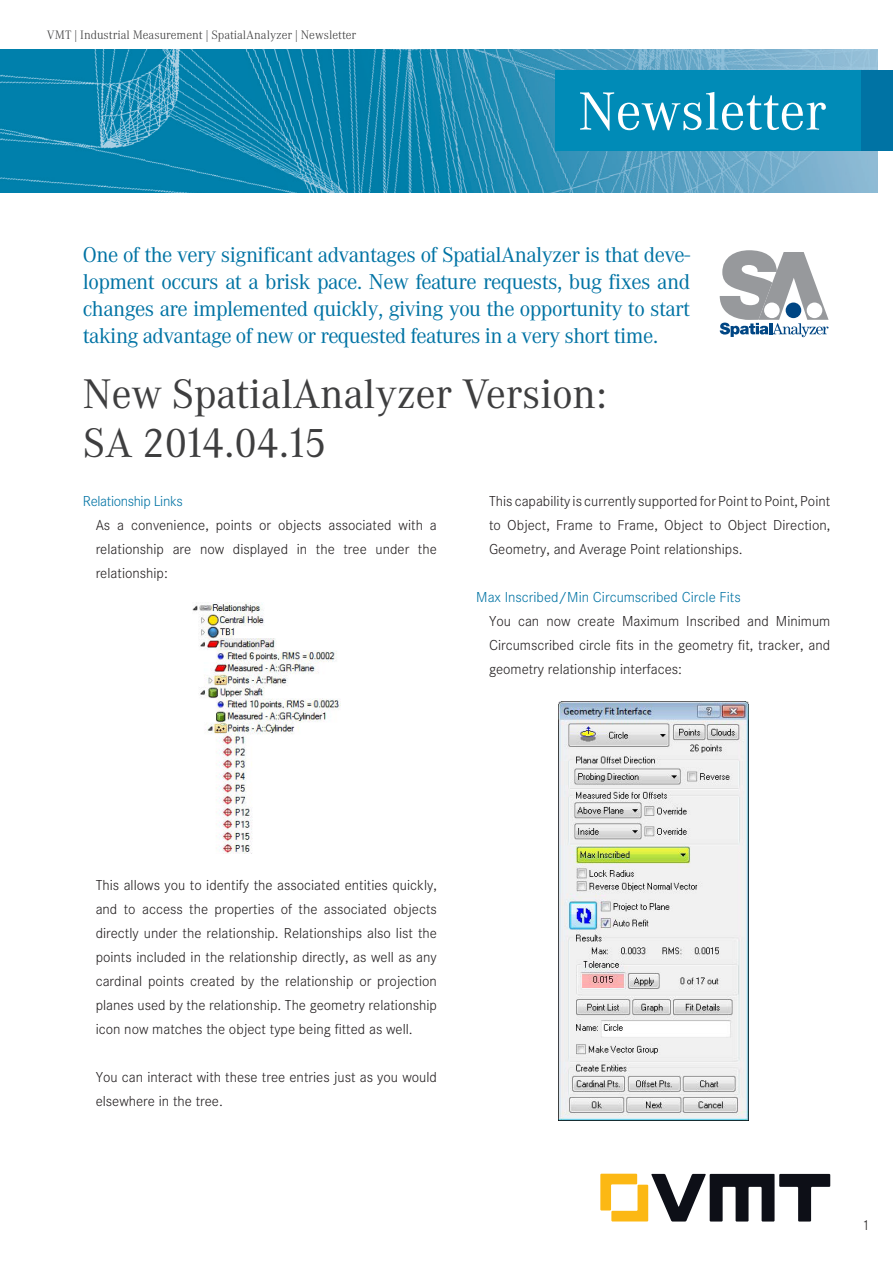
<style>
.page{position:relative;width:893px;height:1263px;background:#fff}
.page>*{position:absolute;margin:0;border:0;box-sizing:border-box;transform-origin:0 0}
.t1{font:52.5px "Corporate ABQ";color:#fff}
.t2{font:40.5px "Corporate ABQ";color:#3e3e3f}
.t3{font:40.5px "Corporate ABQ";letter-spacing:-.04em;color:#3e3e3f}
.t4{font:21px/27px "Corporate ABQ";letter-spacing:-.025em;color:#0073a4;text-align:justify}
.t5{font:300 15px/24px "Corporate S";color:#231f20;text-align:justify}
.t6{font:300 15px "Corporate S";color:#0073a4}
.t7{font:300 15px "Corporate S";letter-spacing:-.025em;color:#0073a4}
.t8{font:300 12px "Corporate ABQ";color:#3e3e3f}
</style>
<div class="page">
<svg style="left:600px;top:1174px;width:230px;height:47px"></svg>
<svg style="left:720px;top:250px;width:109px;height:87px"></svg>
<img style="left:0;top:49px;width:878px;height:143px">
<div style="left:861px;top:70px;width:32px;height:80px;background:#0073a4"></div>
<div style="left:556px;top:70px;width:305px;height:80px;background:#008bb7"></div>
<img style="left:193px;top:602px;width:148px;height:252px">
<img style="left:558px;top:701px;width:190px;height:419px">
<p class="t8" style="left:47px;top:27px;width:311px">VMT | Industrial Measurement | SpatialAnalyzer | Newsletter</p>
<p class="t1" style="left:578px;top:81px;width:249px">Newsletter</p>
<p class="t4" style="left:83px;top:242px;width:609px">One of the very significant advantages of SpatialAnalyzer is that deve&shy;lopment occurs at a brisk pace. New feature requests, bug fixes and changes are implemented quickly, giving you the opportunity to start taking advantage of new or requested features in a very short time.</p>
<p class="t2" style="left:83px;top:370px;width:525px">New SpatialAnalyzer Version:</p>
<p class="t3" style="left:83px;top:419px;width:245px">SA 2014.04.15</p>
<p class="t7" style="left:83px;top:493px;width:102px">Relationship Links</p>
<p class="t5" style="left:96px;top:513px;width:343px">As a convenience, points or objects associated with a relationship are now displayed in the tree under the relationship:</p>
<p class="t5" style="left:489px;top:489px;width:343px">This capability is currently supported for Point to Point, Point to Object, Frame to Frame, Object to Object Direction, Geometry, and Average Point relationships.</p>
<p class="t6" style="left:476px;top:589px;width:266px">Max Inscribed/Min Circumscribed Circle Fits</p>
<p class="t5" style="left:489px;top:609px;width:343px">You can now create Maximum Inscribed and Minimum Circumscribed circle fits in the geometry fit, tracker, and geometry relationship interfaces:</p>
<p class="t5" style="left:96px;top:873px;width:343px">This allows you to identify the associated entities quickly, and to access the properties of the associated objects directly under the relationship. Relationships also list the points included in the relationship directly, as well as any cardinal points created by the relationship or projection planes used by the relationship. The geometry relationship icon now matches the object type being fitted as well.</p>
<p class="t5" style="left:96px;top:1065px;width:343px">You can interact with these tree entries just as you would elsewhere in the tree.</p>
<p class="t5" style="left:862px;top:1213px;width:9px">1</p>
</div>
